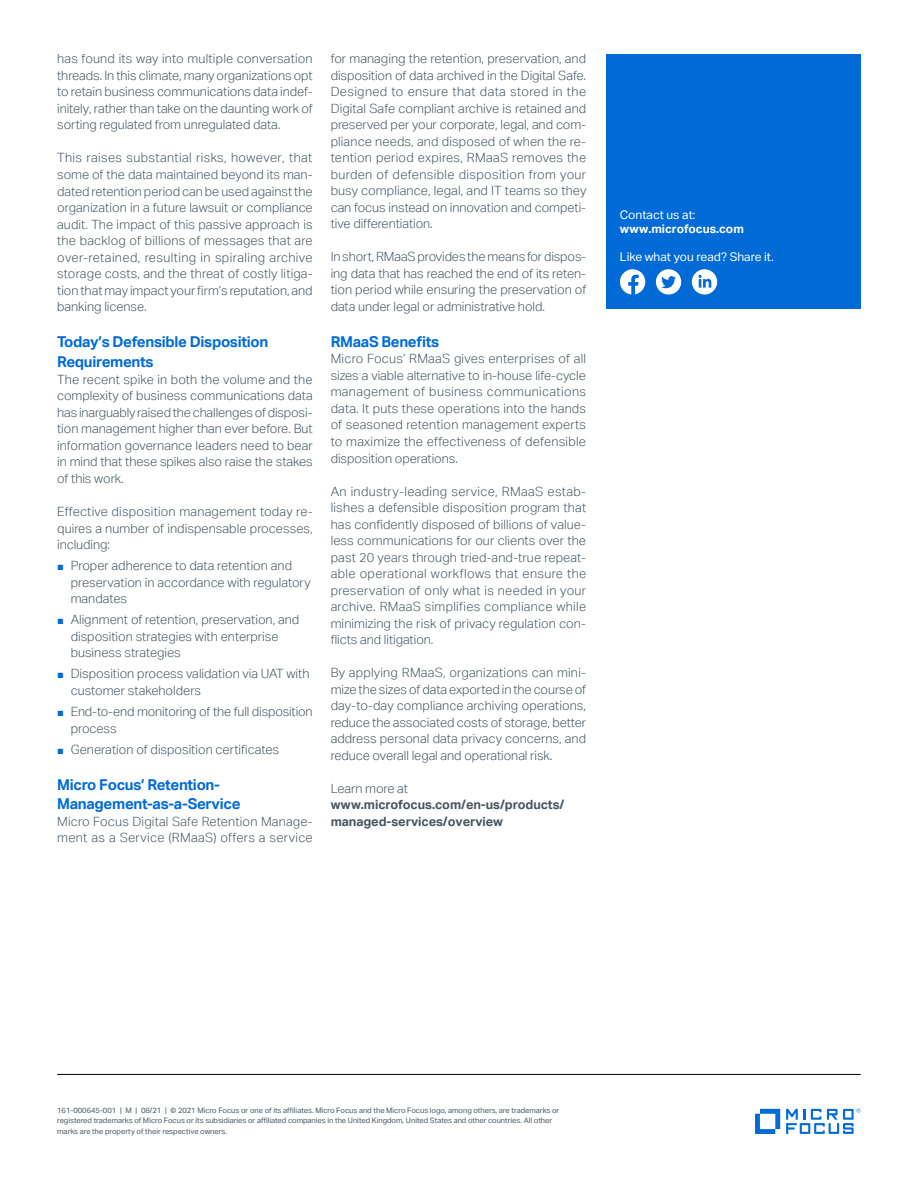
<style>
.page{position:relative;width:918px;height:1188px;background:#fff}
.page>*{position:absolute;margin:0;border:0;box-sizing:border-box;transform-origin:0 0}
.subhead_10_13-blue{font:700 15px/19.5px "Aktiv Grotesk";letter-spacing:-.02em;color:#006bd6}
.body_8_5_11-grey{font:300 12.75px/16.5px "Aktiv Grotesk";letter-spacing:-.005em;color:#455560;text-align:justify}
.body_8_5_11-grey-2{font:300 12.75px/16.5px "Aktiv Grotesk";letter-spacing:.015em;color:#455560}
.body_8_5_11-grey-3{font:700 12.75px/16.5px "Aktiv Grotesk";letter-spacing:-.005em;color:#455560}
.Contact_8_9_5-regula{font:12px "Aktiv Grotesk";color:#fff}
.Contact_URL_8_9_5-bo{font:700 12px "Aktiv Grotesk";color:#fff}
.mousetype-legal_5_7{font:7.5px/10.5px "Aktiv Grotesk";color:#455560}
.s1{font-family:"Arial";font-weight:400;font-size:11.25px;color:#006bd6}
</style>
<div class="page">
<hr style="left:57px;top:1074px;width:804px;height:1px;background:#000">
<svg style="left:755px;top:1109px;width:25px;height:25px"></svg>
<svg style="left:786px;top:1108px;width:75px;height:26px"></svg>
<div style="left:606px;top:54px;width:255px;height:254px;background:#006bd6"></div>
<div style="left:620px;top:269px;width:25px;height:26px;background:#fff;border-radius:50%"></div>
<svg style="left:628px;top:275px;width:11px;height:20px"></svg>
<div style="left:656px;top:269px;width:25px;height:26px;background:#fff;border-radius:50%"></div>
<svg style="left:661px;top:276px;width:15px;height:12px"></svg>
<div style="left:692px;top:269px;width:25px;height:26px;background:#fff;border-radius:50%"></div>
<svg style="left:699px;top:275px;width:12px;height:13px"></svg>
<p class="body_8_5_11-grey" style="left:57px;top:50px;width:257px">has found its way into multiple conversation threads. In this climate, many organizations opt to retain business communications data indef&shy;initely, rather than take on the daunting work of sorting regulated from unregulated data.</p>
<p class="body_8_5_11-grey" style="left:57px;top:150px;width:257px">This raises substantial risks, however, that some of the data maintained beyond its man&shy;dated retention period can be used against the organization in a future lawsuit or compliance audit. The impact of this passive approach is the backlog of billions of messages that are over-retained, resulting in spiraling archive storage costs, and the threat of costly litiga&shy;tion that may impact your firm’s reputation, and banking license.</p>
<p class="subhead_10_13-blue" style="left:57px;top:332px;width:213px">Today’s Defensible Disposition<br>Requirements</p>
<p class="body_8_5_11-grey" style="left:57px;top:371px;width:257px">The recent spike in both the volume and the complexity of business communications data has inarguably raised the challenges of disposi&shy;tion management higher than ever before. But information governance leaders need to bear in mind that these spikes also raise the stakes of this work.</p>
<p class="body_8_5_11-grey" style="left:57px;top:503px;width:257px">Effective disposition management today re&shy;quires a number of indispensable processes, including:</p>
<p class="body_8_5_11-grey" style="left:71px;top:557px;width:242px;text-align:left;text-indent:-14px"><span class="s1">■</span> Proper adherence to data retention and preservation in accordance with regulatory mandates</p>
<p class="body_8_5_11-grey" style="left:71px;top:612px;width:230px;text-align:left;text-indent:-14px"><span class="s1">■</span> Alignment of retention, preservation, and disposition strategies with enterprise business strategies</p>
<p class="body_8_5_11-grey" style="left:71px;top:666px;width:240px;text-indent:-14px"><span class="s1">■</span> Disposition process validation via UAT with customer stakeholders</p>
<p class="body_8_5_11-grey" style="left:71px;top:703px;width:243px;text-indent:-14px"><span class="s1">■</span> End-to-end monitoring of the full disposition process</p>
<p class="body_8_5_11-grey" style="left:57px;top:741px;width:223px"><span class="s1">■</span> Generation of disposition certificates</p>
<p class="subhead_10_13-blue" style="left:57px;top:774px;width:185px">Micro Focus’ Retention-<br>Management-as-a-Service</p>
<p class="body_8_5_11-grey-2" style="left:57px;top:813px;width:257px">Micro Focus Digital Safe Retention Manage&shy;ment as a Service (RMaaS) offers a service</p>
<p class="body_8_5_11-grey" style="left:331px;top:50px;width:257px">for managing the retention, preservation, and disposition of data archived in the Digital Safe.<br>Designed to ensure that data stored in the Digital Safe compliant archive is retained and preserved per your corporate, legal, and com&shy;pliance needs, and disposed of when the re&shy;tention period expires, RMaaS removes the burden of defensible disposition from your busy compliance, legal, and IT teams so they can focus instead on innovation and competi&shy;tive differentiation.</p>
<p class="body_8_5_11-grey" style="left:331px;top:249px;width:257px">In short, RMaaS provides the means for dispos&shy;ing data that has reached the end of its reten&shy;tion period while ensuring the preservation of data under legal or administrative hold.</p>
<p class="subhead_10_13-blue" style="left:331px;top:332px;width:110px">RMaaS Benefits</p>
<p class="body_8_5_11-grey" style="left:331px;top:351px;width:257px">Micro Focus’ RMaaS gives enterprises of all sizes a viable alternative to in-house life-cycle management of business communications data. It puts these operations into the hands of seasoned retention management experts to maximize the effectiveness of defensible disposition operations.</p>
<p class="body_8_5_11-grey" style="left:331px;top:483px;width:257px">An industry-leading service, RMaaS estab&shy;lishes a defensible disposition program that has confidently disposed of billions of value&shy;less communications for our clients over the past 20 years through tried-and-true repeat&shy;able operational workflows that ensure the preservation of only what is needed in your archive. RMaaS simplifies compliance while minimizing the risk of privacy regulation con&shy;flicts and litigation.</p>
<p class="body_8_5_11-grey" style="left:331px;top:664px;width:257px">By applying RMaaS, organizations can mini&shy;mize the sizes of data exported in the course of day-to-day compliance archiving operations, reduce the associated costs of storage, better address personal data privacy concerns, and reduce overall legal and operational risk.</p>
<p class="body_8_5_11-grey" style="left:331px;top:780px;width:79px">Learn more at</p>
<p class="body_8_5_11-grey-3" style="left:331px;top:796px;width:235px">www.microfocus.com/en-us/products/ managed-services/overview</p>
<p class="Contact_8_9_5-regula" style="left:620px;top:207px;width:77px">Contact us at:</p>
<p class="Contact_URL_8_9_5-bo" style="left:620px;top:221px;width:125px">www.microfocus.com</p>
<p class="Contact_8_9_5-regula" style="left:620px;top:250px;width:155px">Like what you read? Share it.</p>
<p class="mousetype-legal_5_7" style="left:57px;top:1105px;width:504px">161-000645-001 | M | 08/21 | © 2021 Micro Focus or one of its affiliates. Micro Focus and the Micro Focus logo, among others, are trademarks or registered trademarks of Micro Focus or its subsidiaries or affiliated companies in the United Kingdom, United States and other countries. All other marks are the property of their respective owners.</p>
</div>
